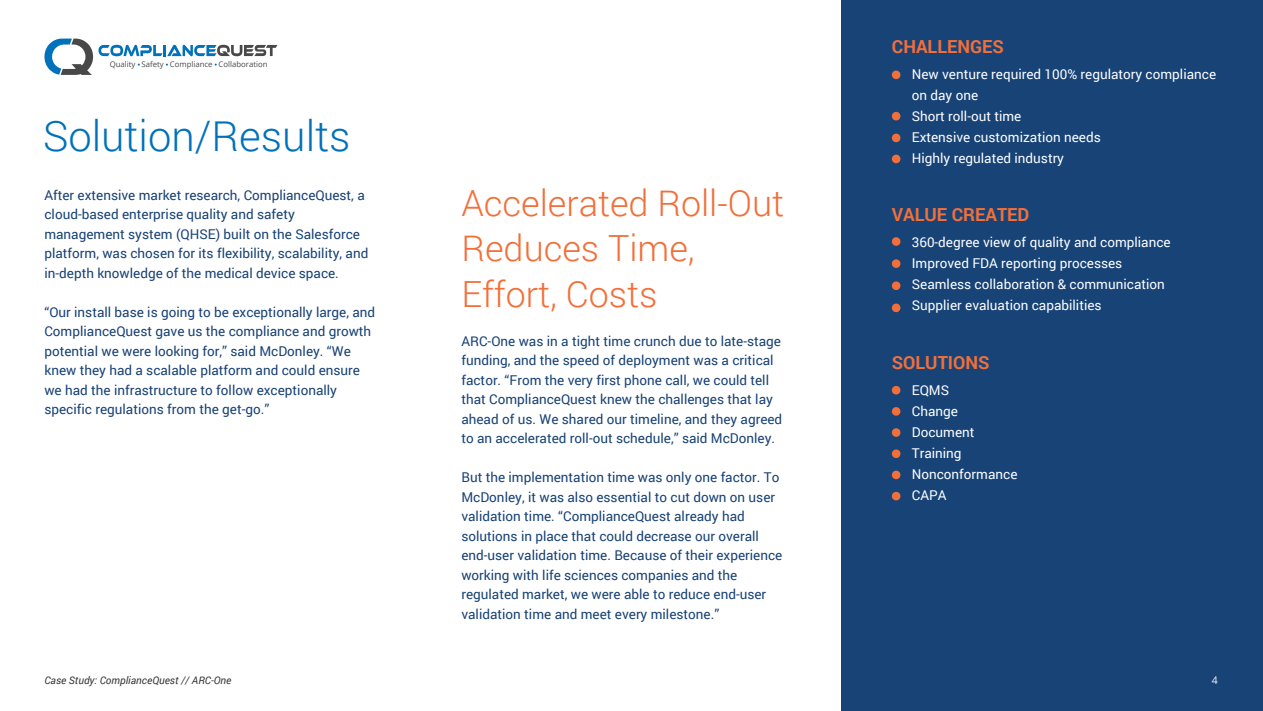
<style>
.page{position:relative;width:1263px;height:711px;background:#fff}
.page>*{position:absolute;margin:0;border:0;box-sizing:border-box;transform-origin:0 0}
.t1{font:300 42px "Roboto";color:#0071bb}
.t2{font:300 36px/45px "Roboto";color:#f26f39}
.t3{font:700 18px "Roboto";color:#f26f3a}
.t4{font:13.5px/19.5px "Roboto";color:#184275}
.t5{font:13.5px/21px "Roboto";color:#fcfdff}
.t6{font:italic 10.5px "Roboto";color:#3a3a39}
.t7{font:10.5px "Open Sans";color:#f4f5f5}
.t8{font:7.8px "Open Sans";color:#494848}
</style>
<div class="page">
<div style="left:841px;top:0;width:422px;height:710px;background:#184376"></div>
<div style="left:892px;top:70px;width:8px;height:9px;background:#f26f39;border-radius:50%"></div>
<div style="left:892px;top:112px;width:8px;height:8px;background:#f26f39;border-radius:50%"></div>
<div style="left:892px;top:133px;width:8px;height:9px;background:#f26f39;border-radius:50%"></div>
<div style="left:892px;top:154px;width:8px;height:9px;background:#f26f39;border-radius:50%"></div>
<div style="left:892px;top:237px;width:8px;height:9px;background:#f26f39;border-radius:50%"></div>
<div style="left:892px;top:259px;width:8px;height:9px;background:#f26f39;border-radius:50%"></div>
<div style="left:892px;top:281px;width:8px;height:9px;background:#f26f39;border-radius:50%"></div>
<div style="left:892px;top:303px;width:8px;height:9px;background:#f26f39;border-radius:50%"></div>
<div style="left:892px;top:385px;width:8px;height:9px;background:#f26f39;border-radius:50%"></div>
<div style="left:892px;top:407px;width:8px;height:8px;background:#f26f39;border-radius:50%"></div>
<div style="left:892px;top:428px;width:8px;height:8px;background:#f26f39;border-radius:50%"></div>
<div style="left:892px;top:449px;width:8px;height:8px;background:#f26f39;border-radius:50%"></div>
<div style="left:892px;top:470px;width:8px;height:9px;background:#f26f39;border-radius:50%"></div>
<div style="left:892px;top:491px;width:8px;height:9px;background:#f26f39;border-radius:50%"></div>
<svg style="left:44px;top:39px;width:233px;height:36px"></svg>
<p class="t8" style="left:110px;top:58px;width:159px">Quality Safety Compliance Collaboration</p>
<h1 class="t1" style="left:43px;top:107px;width:309px">Solution/Results</h1>
<p class="t4" style="left:44px;top:184px;width:325px">After extensive market research, ComplianceQuest, a cloud-based enterprise quality and safety management system (QHSE) built on the Salesforce platform, was chosen for its flexibility, scalability, and in-depth knowledge of the medical device space.</p>
<p class="t4" style="left:44px;top:301px;width:332px">“Our install base is going to be exceptionally large, and ComplianceQuest gave us the compliance and growth potential we were looking for,” said McDonley. “We knew they had a scalable platform and could ensure we had the infrastructure to follow exceptionally specific regulations from the get-go.”</p>
<h2 class="t2" style="left:461px;top:180px;width:324px">Accelerated Roll-Out<br>Reduces Time,<br>Effort, Costs</h2>
<p class="t4" style="left:461px;top:330px;width:322px">ARC-One was in a tight time crunch due to late-stage funding, and the speed of deployment was a critical factor. “From the very first phone call, we could tell that ComplianceQuest knew the challenges that lay ahead of us. We shared our timeline, and they agreed to an accelerated roll-out schedule,” said McDonley.</p>
<p class="t4" style="left:461px;top:467px;width:322px">But the implementation time was only one factor. To McDonley, it was also essential to cut down on user validation time. “ComplianceQuest already had solutions in place that could decrease our overall end-user validation time. Because of their experience working with life sciences companies and the regulated market, we were able to reduce end-user validation time and meet every milestone.”</p>
<h3 class="t3" style="left:892px;top:34px;width:114px">CHALLENGES</h3>
<p class="t5" style="left:912px;top:63px;width:306px">New venture required 100% regulatory compliance on day one<br>Short roll-out time<br>Extensive customization needs<br>Highly regulated industry</p>
<h3 class="t3" style="left:892px;top:201px;width:139px">VALUE CREATED</h3>
<p class="t5" style="left:912px;top:231px;width:260px">360-degree view of quality and compliance Improved FDA reporting processes Seamless collaboration &amp; communication Supplier evaluation capabilities</p>
<h3 class="t3" style="left:892px;top:350px;width:99px">SOLUTIONS</h3>
<p class="t5" style="left:912px;top:378px;width:107px">EQMS<br>Change<br>Document<br>Training<br>Nonconformance<br>CAPA</p>
<p class="t6" style="left:44px;top:672px;width:189px">Case Study: ComplianceQuest // ARC-One</p>
<p class="t7" style="left:1212px;top:672px;width:8px">4</p>
</div>
